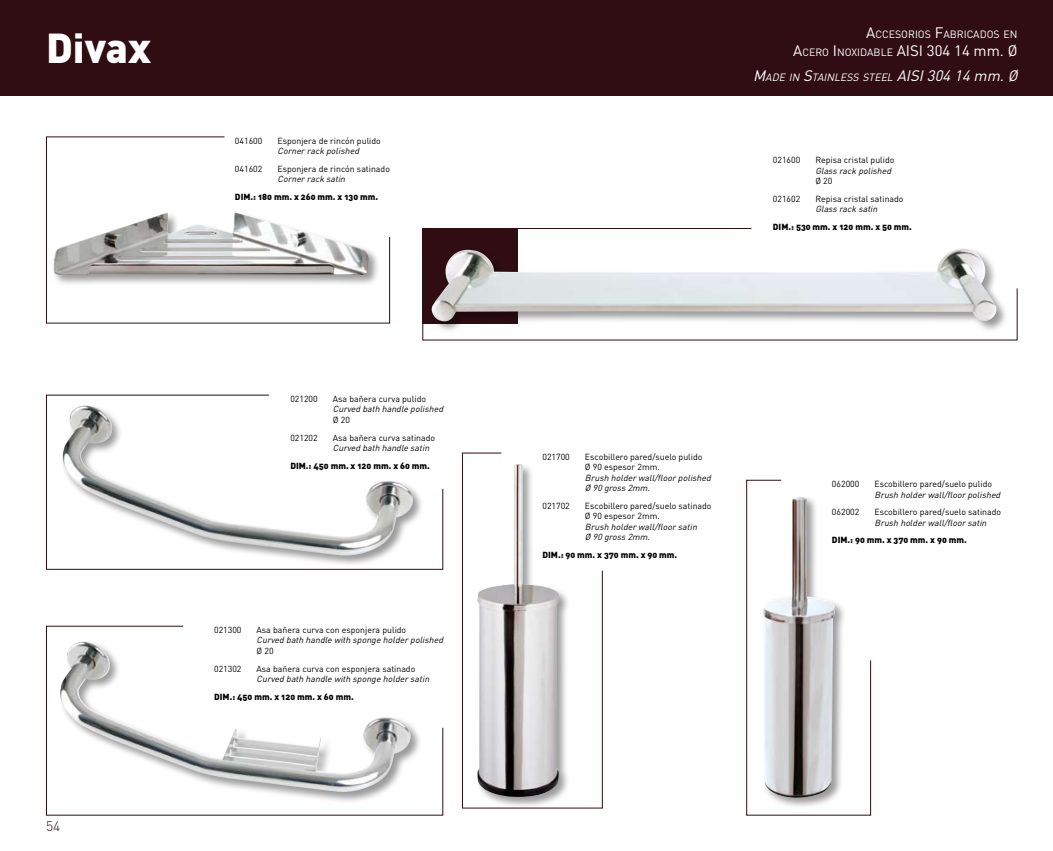
<style>
.page{position:relative;width:1053px;height:851px;background:#fff}
.page>*{position:absolute;margin:0;border:0;box-sizing:border-box;transform-origin:0 0}
.t1{font:900 41.25px "DIN";color:#fff}
.t2{font:15px "DIN";color:#fff}
.t3{font:300 13.75px "DIN";color:#2f0d12}
.t4{font:italic 10.5px "DIN";color:#fff}
.t5{font:10.5px "DIN";color:#fff}
.t6{font:8.75px/10.5px "DIN";color:#000}
.t7{font:italic 8.75px/10.5px "DIN";color:#000}
.t8{font:8.75px "DIN Black Alternate";color:#000}
.s1{font-size:15px}
.s2{font-size:10.5px}
.s3{font-style:inherit}
</style>
<div class="page">
<div style="left:0;top:0;width:1052px;height:96px;background:#2f0d12"></div>
<svg style="left:422px;top:228px;width:595px;height:113px"></svg>
<div style="left:422px;top:228px;width:96px;height:96px;background:#2f0d12"></div>
<div style="left:430px;top:246px;width:577px;height:86px;background:#000;opacity:.4"></div>
<img style="left:431px;top:247px;width:565px;height:74px">
<svg style="left:46px;top:394px;width:397px;height:176px"></svg>
<svg style="left:46px;top:625px;width:397px;height:190px"></svg>
<svg style="left:462px;top:452px;width:141px;height:356px"></svg>
<svg style="left:746px;top:479px;width:125px;height:336px"></svg>
<div style="left:761px;top:494px;width:85px;height:314px;background:#000;opacity:.4"></div>
<img style="left:762px;top:496px;width:73px;height:302px">
<div style="left:475px;top:462px;width:95px;height:346px;background:#000;opacity:.4"></div>
<img style="left:477px;top:464px;width:82px;height:332px">
<svg style="left:46px;top:136px;width:344px;height:188px"></svg>
<div style="left:52px;top:210px;width:328px;height:76px;background:#000;opacity:.4"></div>
<img style="left:53px;top:212px;width:315px;height:63px">
<h1 class="t1" style="left:46px;top:20px;width:106px">Divax</h1>
<p class="t6" style="left:235px;top:135px;width:29px">041600</p>
<p class="t6" style="left:277px;top:135px;width:105px">Esponjera de rincón pulido</p>
<p class="t7" style="left:277px;top:145px;width:85px">Corner rack polished</p>
<p class="t6" style="left:235px;top:163px;width:29px">041602</p>
<p class="t6" style="left:277px;top:163px;width:114px">Esponjera de rincón satinado</p>
<p class="t7" style="left:277px;top:174px;width:71px">Corner rack satin</p>
<p class="t8" style="left:235px;top:191px;width:145px">DIM.: 180 mm. x 260 mm. x 130 mm.</p>
<h3 class="t3" style="left:46px;top:817px;width:16px">54</h3>
<p class="t6" style="left:290px;top:393px;width:29px">021200</p>
<p class="t6" style="left:333px;top:393px;width:95px">Asa bañera curva pulido</p>
<p class="t7" style="left:333px;top:404px;width:114px">Curved bath handle polished</p>
<p class="t6" style="left:333px;top:414px;width:19px">Ø 20</p>
<p class="t6" style="left:290px;top:432px;width:29px">021202</p>
<p class="t6" style="left:333px;top:432px;width:104px">Asa bañera curva satinado</p>
<p class="t7" style="left:333px;top:442px;width:100px">Curved bath handle satin</p>
<p class="t8" style="left:290px;top:459px;width:141px">DIM.: 450 mm. x 120 mm. x 60 mm.</p>
<p class="t6" style="left:214px;top:624px;width:29px">021300</p>
<p class="t6" style="left:256px;top:624px;width:151px">Asa bañera curva con esponjera pulido</p>
<p class="t7" style="left:256px;top:634px;width:190px">Curved bath handle with sponge holder polished</p>
<p class="t6" style="left:256px;top:645px;width:19px">Ø 20</p>
<p class="t6" style="left:214px;top:663px;width:29px">021302</p>
<p class="t6" style="left:256px;top:663px;width:160px">Asa bañera curva con esponjera satinado</p>
<p class="t7" style="left:256px;top:673px;width:176px">Curved bath handle with sponge holder satin</p>
<p class="t8" style="left:214px;top:690px;width:141px">DIM.: 450 mm. x 120 mm. x 60 mm.</p>
<p class="t5" style="left:866px;top:27px;width:153px"><span class="s1">A</span>CCESORIOS <span class="s1">F</span>ABRICADOS EN</p>
<h2 class="t2" style="left:793px;top:41px;width:226px">A<span class="s2">CERO</span> I <span class="s2">NOXIDABLE</span> AISI 304 14 <span class="s3">mm</span>. Ø</h2>
<p class="t4" style="left:753px;top:71px;width:270px"><span class="s1">M</span>ADE IN <span class="s1">S</span>TAINLESS STEEL <span class="s1">AISI 304 14</span> <span class="s1">mm</span><span class="s1">.Ø</span></p>
<p class="t6" style="left:772px;top:154px;width:29px">021600</p>
<p class="t6" style="left:815px;top:154px;width:81px">Repisa cristal pulido</p>
<p class="t7" style="left:815px;top:165px;width:80px">Glass rack polished</p>
<p class="t6" style="left:815px;top:175px;width:19px">Ø 20</p>
<p class="t6" style="left:772px;top:193px;width:29px">021602</p>
<p class="t6" style="left:815px;top:193px;width:90px">Repisa cristal satinado</p>
<p class="t7" style="left:815px;top:204px;width:66px">Glass rack satin</p>
<p class="t8" style="left:772px;top:221px;width:140px">DIM.: 530 mm. x 120 mm. x 50 mm.</p>
<p class="t6" style="left:542px;top:451px;width:29px">021700</p>
<p class="t6" style="left:585px;top:451px;width:119px">Escobillero pared/suelo pulido<br>Ø 90 espesor 2mm.</p>
<p class="t7" style="left:585px;top:472px;width:130px">Brush holder wall/floor polished<br>Ø 90 gross 2mm.</p>
<p class="t6" style="left:542px;top:500px;width:29px">021702</p>
<p class="t6" style="left:585px;top:500px;width:128px">Escobillero pared/suelo satinado<br>Ø 90 espesor 2mm.</p>
<p class="t7" style="left:585px;top:521px;width:116px">Brush holder wall/floor satin<br>Ø 90 gross 2mm.</p>
<p class="t8" style="left:542px;top:549px;width:136px">DIM.: 90 mm. x 370 mm. x 90 mm.</p>
<p class="t6" style="left:831px;top:478px;width:29px">062000</p>
<p class="t6" style="left:874px;top:478px;width:119px">Escobillero pared/suelo pulido</p>
<p class="t7" style="left:874px;top:489px;width:130px">Brush holder wall/floor polished</p>
<p class="t6" style="left:831px;top:506px;width:29px">062002</p>
<p class="t6" style="left:874px;top:506px;width:128px">Escobillero pared/suelo satinado</p>
<p class="t7" style="left:874px;top:517px;width:116px">Brush holder wall/floor satin</p>
<p class="t8" style="left:831px;top:534px;width:136px">DIM.: 90 mm. x 370 mm. x 90 mm.</p>
</div>
